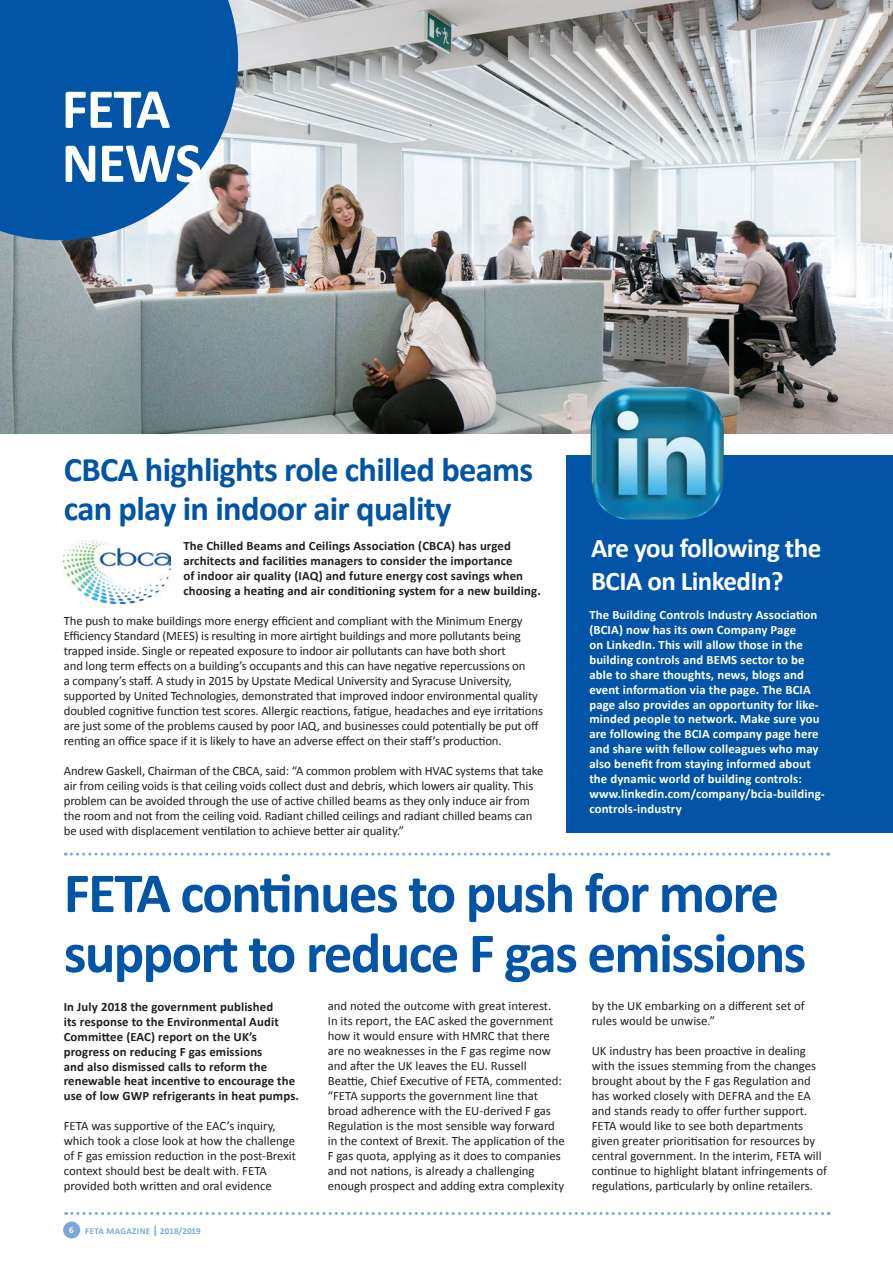
<style>
.page{position:relative;width:893px;height:1263px;background:#fff}
.page>*{position:absolute;margin:0;border:0;box-sizing:border-box;transform-origin:0 0}
.t1{font:700 57px/60px "Calibri";letter-spacing:-.03em;color:#0154a6}
.t2{font:700 57px/54px "Calibri";letter-spacing:-.02em;color:#fff}
.t3{font:700 34.5px/39px "Calibri";letter-spacing:-.02em;color:#0154a6}
.t4{font:700 27px/33px "Calibri";letter-spacing:-.02em;color:#fff}
.t5{font:12.75px/15px "Calibri";letter-spacing:-.01em;color:#231f20}
.t6{font:700 12.75px/15px "Calibri";letter-spacing:.01em;color:#fff}
.t7{font:700 12.75px/15px "Calibri";letter-spacing:.01em;color:#231f20}
.t8{font:700 9px "Calibri";letter-spacing:.035em;color:#7ca7d8}
.t9{font:700 9px "Calibri";color:#fff}
.s1{font-size:12px}
</style>
<div class="page">
<div style="left:566px;top:455px;width:327px;height:378px;background:#0154a6"></div>
<img style="left:0;top:0;width:893px;height:434px">
<svg style="left:65px;top:853px;width:764px;height:3px"></svg>
<svg style="left:66px;top:1212px;width:763px;height:3px"></svg>
<div style="left:63px;top:1221px;width:17px;height:17px;background:#7ca7d8;border-radius:50%"></div>
<svg style="left:0;top:0;width:238px;height:240px;background:#155fa8"></svg>
<img style="left:591px;top:387px;width:133px;height:133px">
<img style="left:64px;top:540px;width:106px;height:63px">
<h1 class="t2" style="left:62px;top:79px;width:142px">FETA<br>NEWS</h1>
<h2 class="t3" style="left:64px;top:448px;width:471px">CBCA highlights role chilled beams can play in indoor air quality</h2>
<p class="t7" style="left:183px;top:537px;width:359px">The Chilled Beams and Ceilings Association (CBCA) has urged architects and facilities managers to consider the importance<br>of indoor air quality (IAQ) and future energy cost savings when choosing a heating and air conditioning system for a new building.</p>
<p class="t5" style="left:64px;top:612px;width:481px">The push to make buildings more energy efficient and compliant with the Minimum Energy Efficiency Standard (MEES) is resulting in more airtight buildings and more pollutants being trapped inside. Single or repeated exposure to indoor air pollutants can have both short<br>and long term effects on a building’s occupants and this can have negative repercussions on<br>a company’s staff. A study in 2015 by Upstate Medical University and Syracuse University, supported by United Technologies, demonstrated that improved indoor environmental quality doubled cognitive function test scores. Allergic reactions, fatigue, headaches and eye irritations are just some of the problems caused by poor IAQ, and businesses could potentially be put off renting an office space if it is likely to have an adverse effect on their staff’s production.</p>
<p class="t5" style="left:64px;top:762px;width:481px">Andrew Gaskell, Chairman of the CBCA, said: “A common problem with HVAC systems that take air from ceiling voids is that ceiling voids collect dust and debris, which lowers air quality. This problem can be avoided through the use of active chilled beams as they only induce air from the room and not from the ceiling void. Radiant chilled ceilings and radiant chilled beams can be used with displacement ventilation to achieve better air quality.”</p>
<h3 class="t4" style="left:591px;top:530px;width:232px">Are you following the<br>BCIA on LinkedIn?</h3>
<p class="t6" style="left:589px;top:606px;width:237px">The Building Controls Industry Association (BCIA) now has its own Company Page<br>on LinkedIn. This will allow those in the building controls and BEMS sector to be able to share thoughts, news, blogs and event information via the page. The BCIA page also provides an opportunity for like&shy;minded people to network. Make sure you are following the BCIA company page here and share with fellow colleagues who may also benefit from staying informed about the dynamic world of building controls: www.linkedin.com/company/bcia-building&shy;controls-industry</p>
<h1 class="t1" style="left:64px;top:860px;width:744px">FETA continues to push for more support to reduce F gas emissions</h1>
<p class="t7" style="left:64px;top:998px;width:237px">In July 2018 the government published<br>its response to the Environmental Audit Committee (EAC) report on the UK’s progress on reducing F gas emissions<br>and also dismissed calls to reform the renewable heat incentive to encourage the use of low GWP refrigerants in heat pumps.</p>
<p class="t5" style="left:64px;top:1118px;width:234px">FETA was supportive of the EAC’s inquiry, which took a close look at how the challenge of F gas emission reduction in the post-Brexit context should best be dealt with. FETA provided both written and oral evidence</p>
<p class="t9" style="left:69px;top:1224px;width:6px">6</p>
<p class="t8" style="left:85px;top:1225px;width:117px">FETA MAGAZINE <span class="s1">|</span> 2018/2019</p>
<p class="t5" style="left:328px;top:998px;width:238px">and noted the outcome with great interest.<br>In its report, the EAC asked the government how it would ensure with HMRC that there are no weaknesses in the F gas regime now and after the UK leaves the EU. Russell Beattie, Chief Executive of FETA, commented: “FETA supports the government line that broad adherence with the EU-derived F gas Regulation is the most sensible way forward in the context of Brexit. The application of the F gas quota, applying as it does to companies and not nations, is already a challenging enough prospect and adding extra complexity</p>
<p class="t5" style="left:592px;top:998px;width:215px">by the UK embarking on a different set of rules would be unwise.”</p>
<p class="t5" style="left:592px;top:1043px;width:237px">UK industry has been proactive in dealing with the issues stemming from the changes brought about by the F gas Regulation and has worked closely with DEFRA and the EA and stands ready to offer further support.<br>FETA would like to see both departments given greater prioritisation for resources by central government. In the interim, FETA will continue to highlight blatant infringements of regulations, particularly by online retailers.</p>
</div>
